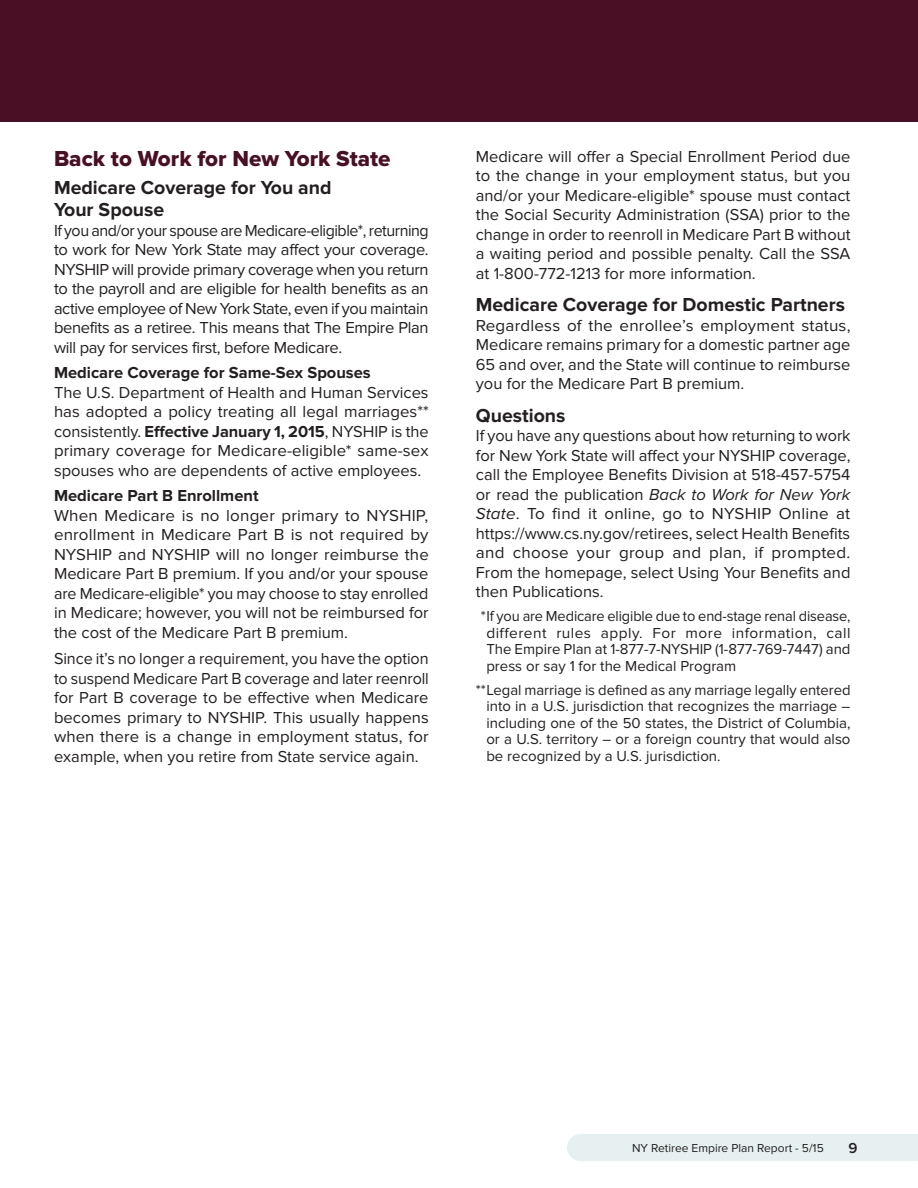
<style>
.page{position:relative;width:918px;height:1188px;background:#fff}
.page>*{position:absolute;margin:0;border:0;box-sizing:border-box;transform-origin:0 0}
.t1{font:22.5px "Proxima Nova Extrabld";color:#4a0f24}
.t2{font:700 19.5px/22.5px "Proxima Nova";color:#231f20}
.t3{font:16.5px/19.5px "Proxima Nova";color:#231f20;text-align:justify}
.t4{font:700 16.5px "Proxima Nova";color:#231f20}
.t5{font:15px/16.5px "Proxima Nova";color:#231f20;text-align:justify}
.t6{font:600 15px "Proxima Nova";color:#231f20}
.t7{font:12px "Proxima Nova";color:#231f20}
.s1{font-weight:700}
.s2{font-style:italic}
</style>
<div class="page">
<div style="left:580px;top:1134px;width:338px;height:27px;background:#e7f0f1"></div>
<div style="left:567px;top:1134px;width:27px;height:27px;background:#e7f0f1;border-radius:50%"></div>
<div style="left:0;top:0;width:918px;height:122px;background:#4a0f24"></div>
<h1 class="t1" style="left:54px;top:146px;width:338px">Back to Work for New York State</h1>
<p class="t2" style="left:54px;top:176px;width:279px">Medicare Coverage for You and<br>Your Spouse</p>
<p class="t3" style="left:54px;top:221px;width:376px">If you and/or your spouse are Medicare-eligible*, returning to work for New York State may affect your coverage.<br>NYSHIP will provide primary coverage when you return to the payroll and are eligible for health benefits as an active employee of New York State, even if you maintain benefits as a retiree. This means that The Empire Plan will pay for services first, before Medicare.</p>
<p class="t4" style="left:54px;top:363px;width:318px">Medicare Coverage for Same-Sex Spouses</p>
<p class="t3" style="left:54px;top:383px;width:376px">The U.S. Department of Health and Human Services has adopted a policy treating all legal marriages** consistently. <span class="s1">Effective January 1, 2015</span>, NYSHIP is the primary coverage for Medicare-eligible* same-sex spouses who are dependents of active employees.</p>
<p class="t4" style="left:54px;top:486px;width:206px">Medicare Part B Enrollment</p>
<p class="t3" style="left:54px;top:506px;width:376px">When Medicare is no longer primary to NYSHIP, enrollment in Medicare Part B is not required by NYSHIP and NYSHIP will no longer reimburse the Medicare Part B premium. If you and/or your spouse are Medicare-eligible* you may choose to stay enrolled in Medicare; however, you will not be reimbursed for the cost of the Medicare Part B premium.</p>
<p class="t3" style="left:54px;top:650px;width:376px">Since it’s no longer a requirement, you have the option to suspend Medicare Part B coverage and later reenroll for Part B coverage to be effective when Medicare becomes primary to NYSHIP. This usually happens when there is a change in employment status, for example, when you retire from State service again.</p>
<p class="t3" style="left:476px;top:147px;width:376px">Medicare will offer a Special Enrollment Period due to the change in your employment status, but you and/or your Medicare-eligible* spouse must contact the Social Security Administration (SSA) prior to the change in order to reenroll in Medicare Part B without a waiting period and possible penalty. Call the SSA at 1-800-772-1213 for more information.</p>
<p class="t2" style="left:476px;top:294px;width:371px">Medicare Coverage for Domestic Partners</p>
<p class="t3" style="left:476px;top:316px;width:376px">Regardless of the enrollee’s employment status, Medicare remains primary for a domestic partner age 65 and over, and the State will continue to reimburse you for the Medicare Part B premium.</p>
<p class="t2" style="left:476px;top:405px;width:91px">Questions</p>
<p class="t3" style="left:476px;top:426px;width:376px">If you have any questions about how returning to work for New York State will affect your NYSHIP coverage, call the Employee Benefits Division at 518-457-5754 or read the publication <span class="s2">Back to Work for New York State</span>. To find it online, go to NYSHIP Online at https://www.cs.ny.gov/retirees, select Health Benefits and choose your group and plan, if prompted.<br>From the homepage, select Using Your Benefits and then Publications.</p>
<p class="t5" style="left:486px;top:608px;width:366px;text-indent:-6px">*If you are Medicare eligible due to end-stage renal disease, different rules apply. For more information, call The Empire Plan at 1-877-7-NYSHIP (1-877-769-7447) and press or say 1 for the Medical Program</p>
<p class="t5" style="left:486px;top:682px;width:366px;text-indent:-10px">**Legal marriage is defined as any marriage legally entered into in a U.S. jurisdiction that recognizes the marriage – including one of the 50 states, the District of Columbia, or a U.S. territory – or a foreign country that would also be recognized by a U.S. jurisdiction.</p>
<p class="t7" style="left:632px;top:1141px;width:193px">NY Retiree Empire Plan Report - 5/15</p>
<p class="t6" style="left:849px;top:1140px;width:11px">9</p>
</div>
